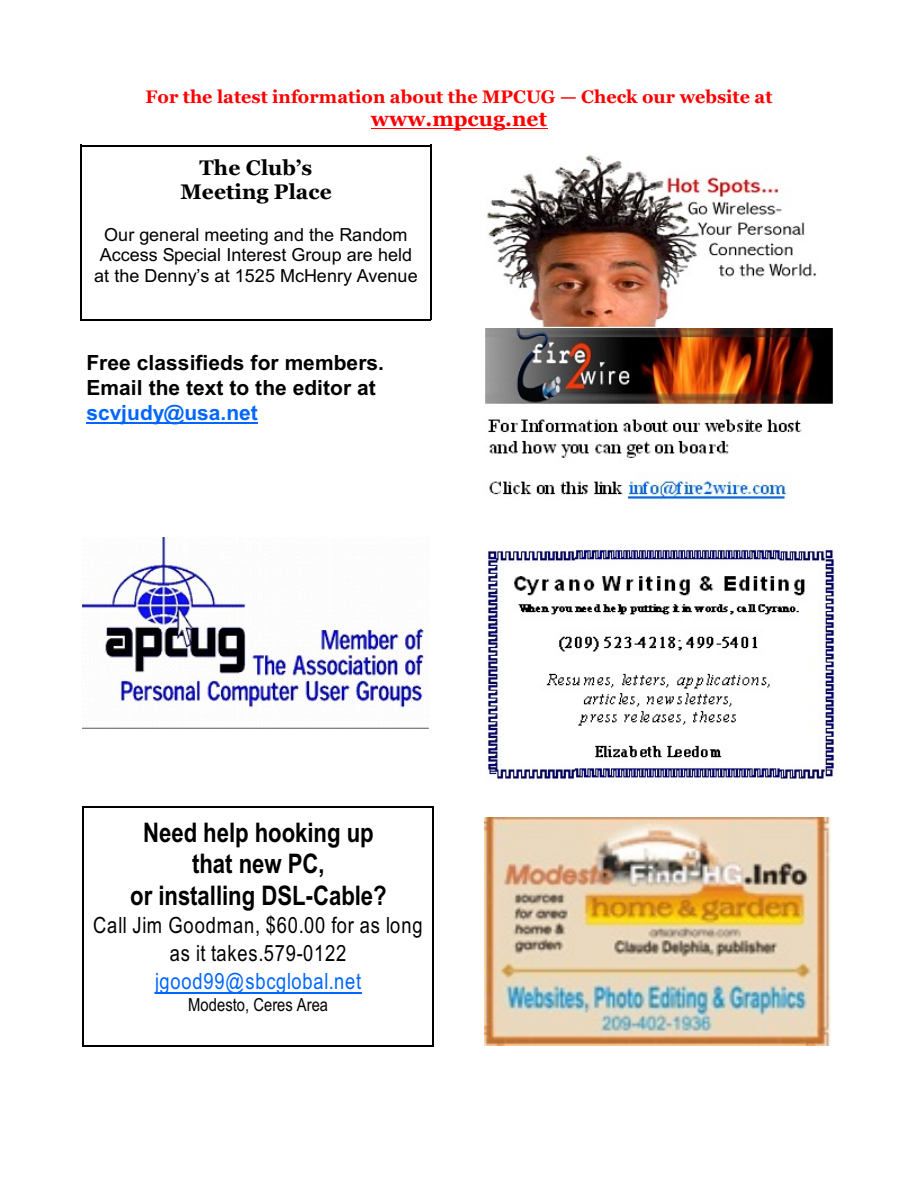
<style>
.page{position:relative;width:918px;height:1188px;background:#fff}
.page>*{position:absolute;margin:0;border:0;box-sizing:border-box;transform-origin:0 0}
.t1{font:700 27px/31.3px "Arial Narrow";color:#000;text-align:center}
.t2{font:22.35px/27.9px "Arial Narrow";letter-spacing:.035em;color:#000;text-align:center}
.t3{font:22.35px "Arial Narrow";letter-spacing:.035em;color:#06f}
.t4{font:700 21px/24.9px "Arial";letter-spacing:.005em;color:#000}
.t5{font:700 21px/24px "Georgia";letter-spacing:.005em;color:#000;text-align:center}
.t6{font:700 21px "Arial";letter-spacing:.005em;color:#06f}
.t7{font:700 21px "Georgia";letter-spacing:.005em;color:#f00}
.t8{font:18px/20.7px "Arial";letter-spacing:.005em;color:#000;text-align:center}
.t9{font:700 18px "Georgia";letter-spacing:.005em;color:#f00}
.t10{font:18px "Arial Narrow";letter-spacing:.005em;color:#000}
</style>
<div class="page">
<hr style="left:371px;top:129px;width:176px;height:1px;background:#f00">
<hr style="left:86px;top:423px;width:172px;height:1px;background:#06f">
<hr style="left:80px;top:145px;width:2px;height:175px;background:#000">
<hr style="left:430px;top:145px;width:1px;height:175px;background:#000">
<hr style="left:80px;top:145px;width:351px;height:1px;background:#000">
<hr style="left:80px;top:319px;width:351px;height:1px;background:#000">
<img style="left:83px;top:537px;width:346px;height:192px">
<hr style="left:155px;top:992px;width:206px;height:1px;background:#06f">
<hr style="left:83px;top:806px;width:1px;height:240px;background:#000">
<hr style="left:432px;top:806px;width:2px;height:240px;background:#000">
<hr style="left:83px;top:806px;width:350px;height:1px;background:#000">
<hr style="left:83px;top:1045px;width:350px;height:2px;background:#000">
<img style="left:484px;top:817px;width:347px;height:228px">
<img style="left:487px;top:548px;width:347px;height:231px">
<img style="left:485px;top:328px;width:348px;height:172px">
<img style="left:486px;top:155px;width:330px;height:173px">
<p class="t9" style="left:145px;top:89px;width:629px">For the latest information about the MPCUG — Check our website at</p>
<p class="t7" style="left:371px;top:110px;width:178px">www.mpcug.net</p>
<p class="t5" style="left:180px;top:157px;width:153px">The Club’s<br>Meeting Place</p>
<p class="t8" style="left:94px;top:226px;width:325px">Our general meeting and the Random<br>Access Special Interest Group are held at the Denny’s at 1525 McHenry Avenue</p>
<p class="t4" style="left:86px;top:353px;width:299px">Free classifieds for members.<br>Email the text to the editor at</p>
<p class="t6" style="left:86px;top:405px;width:173px">scvjudy@usa.net</p>
<h1 class="t1" style="left:130px;top:814px;width:258px">Need help hooking up that new PC,<br>or installing DSL-Cable?</h1>
<p class="t2" style="left:93px;top:913px;width:331px">Call Jim Goodman, $60.00 for as long as it takes.579-0122</p>
<p class="t3" style="left:155px;top:973px;width:208px">jgood99@sbcglobal.net</p>
<p class="t10" style="left:188px;top:998px;width:141px">Modesto, Ceres Area</p>
</div>
